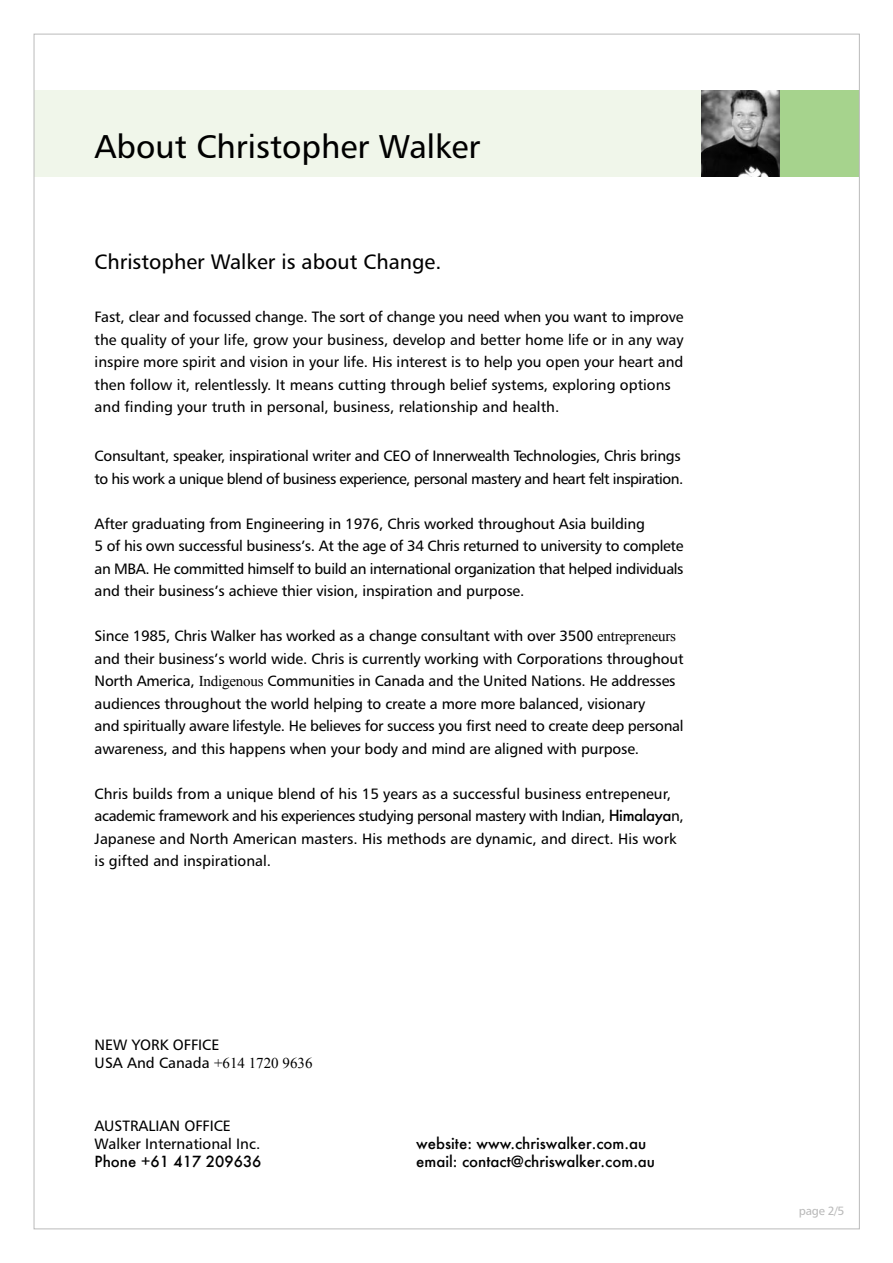
<style>
.page{position:relative;width:893px;height:1263px;background:#fff}
.page>*{position:absolute;margin:0;border:0;box-sizing:border-box;transform-origin:0 0}
.t1{font:33px "Humanist 777 BT Roman B";color:#000}
.t2{font:21px "Humanist 777 BT Roman B";color:#000}
.t3{font:15px/22.5px "Humanist 777 BT Roman B";letter-spacing:-.01em;color:#000}
.t4{font:500 15px/18px "Futura";color:#000}
.t5{font:12px "Humanist 777 BT Roman B";color:#bababa}
.s1{font-family:"Times New Roman"}
.s2{font-family:"Futura";font-weight:500}
</style>
<div class="page">
<div style="left:34px;top:91px;width:667px;height:86px;background:#f0f6ea"></div>
<img style="left:701px;top:91px;width:79px;height:86px">
<div style="left:780px;top:91px;width:79px;height:86px;background:#a6d38d"></div>
<h1 class="t1" style="left:95px;top:126px;width:387px">About Christopher Walker</h1>
<h2 class="t2" style="left:95px;top:248px;width:348px">Christopher Walker is about Change.</h2>
<p class="t3" style="left:95px;top:305px;width:590px">Fast, clear and focussed change. The sort of change you need when you want to improve the quality of your life, grow your business, develop and better home life or in any way inspire more spirit and vision in your life. His interest is to help you open your heart and then follow it, relentlessly. It means cutting through belief systems, exploring options and finding your truth in personal, business, relationship and health.</p>
<p class="t3" style="left:95px;top:445px;width:590px">Consultant, speaker, inspirational writer and CEO of Innerwealth Technologies, Chris brings to his work a unique blend of business experience, personal mastery and heart felt inspiration.</p>
<p class="t3" style="left:95px;top:512px;width:590px">After graduating from Engineering in 1976, Chris worked throughout Asia building<br>5 of his own successful business’s. At the age of 34 Chris returned to university to complete an MBA. He committed himself to build an international organization that helped individuals and their business’s achieve thier vision, inspiration and purpose.</p>
<p class="t3" style="left:95px;top:625px;width:590px">Since 1985, Chris Walker has worked as a change consultant with over 3500 <span class="s1">entrepreneurs </span>and their business’s world wide. Chris is currently working with Corporations throughout North America, <span class="s1">Indigenous</span> Communities in Canada and the United Nations. He addresses audiences throughout the world helping to create a more more balanced, visionary<br>and spiritually aware lifestyle. He believes for success you first need to create deep personal awareness, and this happens when your body and mind are aligned with purpose.</p>
<p class="t3" style="left:95px;top:782px;width:590px">Chris builds from a unique blend of his 15 years as a successful business entrepeneur, academic framework and his experiences studying personal mastery with Indian, <span class="s2">Himalaya</span>n, Japanese and North American masters. His methods are dynamic, and direct. His work is gifted and inspirational.</p>
<p class="t3" style="left:95px;top:1036px;width:219px;line-height:18px">NEW YORK OFFICE<br>USA And Canada <span class="s1">+614 1720 9636</span></p>
<p class="t3" style="left:95px;top:1116px;width:167px;line-height:18px">AUSTRALIAN OFFICE<br>Walker International Inc.</p>
<p class="t4" style="left:95px;top:1152px;width:168px">Phone +61 417 209636</p>
<p class="t4" style="left:416px;top:1134px;width:240px">website: www.chriswalker.com.au email: contact@chriswalker.com.au</p>
<p class="t5" style="left:798px;top:1204px;width:47px">page 2/5</p>
</div>
